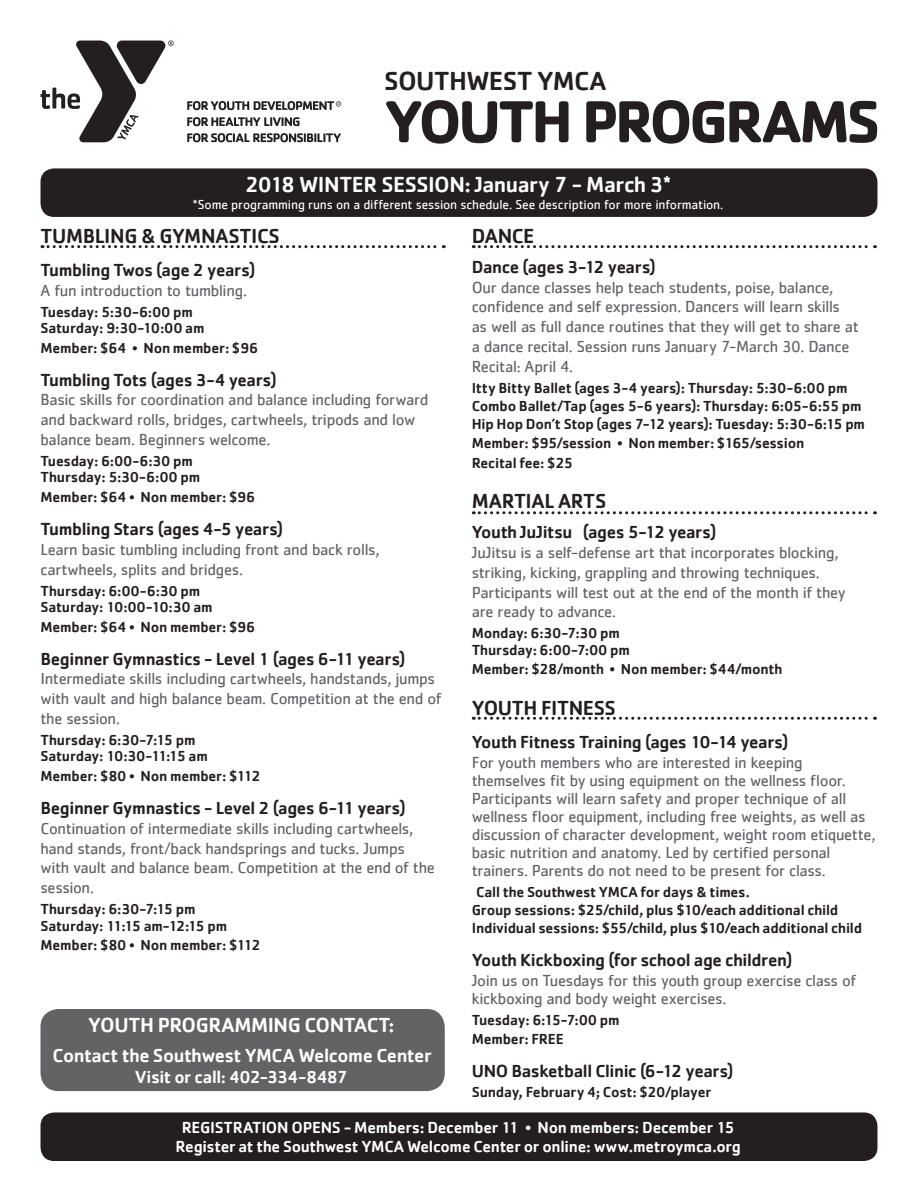
<style>
.page{position:relative;width:918px;height:1188px;background:#fff}
.page>*{position:absolute;margin:0;border:0;box-sizing:border-box;transform-origin:0 0}
.t1{font:700 61.5px "Cachet";letter-spacing:-.055em;color:#231f20}
.t2{font:500 27px "Cachet";letter-spacing:-.025em;color:#231f20}
.t3{font:500 22.5px "Cachet";letter-spacing:-.02em;color:#fff}
.t4{font:500 21px "Cachet";letter-spacing:-.02em;color:#231f20}
.t5{font:500 21px "Cachet";letter-spacing:-.02em;color:#fff}
.t6{font:500 19.5px "Cachet";letter-spacing:-.025em;color:#fff}
.t7{font:500 18px "Cachet";letter-spacing:-.02em;color:#231f20}
.t8{font:500 18px "Cachet";letter-spacing:-.03em;color:#fff}
.t9{font:16.5px/19.8px "Cachet";letter-spacing:-.02em;color:#636366}
.t10{font:500 16.5px/19.8px "Cachet";letter-spacing:-.015em;color:#fff;text-align:center}
.t11{font:500 15px/16.5px "Cachet";letter-spacing:-.015em;color:#231f20}
.t12{font:13.5px "Cachet";letter-spacing:-.01em;color:#fff}
.s1{font-weight:400}
</style>
<div class="page">
<svg style="left:41px;top:40px;width:133px;height:102px"></svg>
<svg style="left:187px;top:117px;width:113px;height:9px"></svg>
<svg style="left:187px;top:133px;width:154px;height:9px"></svg>
<svg style="left:187px;top:101px;width:154px;height:9px"></svg>
<div style="left:40px;top:1112px;width:838px;height:49px;background:#231f20;border-radius:14px"></div>
<div style="left:40px;top:168px;width:838px;height:49px;background:#231f20;border-radius:14px"></div>
<svg style="left:42px;top:245px;width:402px;height:3px"></svg>
<svg style="left:473px;top:245px;width:402px;height:3px"></svg>
<svg style="left:473px;top:511px;width:402px;height:3px"></svg>
<div style="left:40px;top:1009px;width:405px;height:82px;background:#636366;border-radius:18px"></div>
<svg style="left:473px;top:717px;width:402px;height:3px"></svg>
<h2 class="t2" style="left:384px;top:64px;width:224px">SOUTHWEST YMCA</h2>
<h1 class="t1" style="left:384px;top:82px;width:498px">YOUTH PROGRAMS</h1>
<h3 class="t3" style="left:245px;top:171px;width:428px">2018 WINTER SESSION: January 7 - March 3*</h3>
<p class="t12" style="left:193px;top:196px;width:532px">*Some programming runs on a different session schedule. See description for more information.</p>
<p class="t4" style="left:40px;top:223px;width:241px">TUMBLING &amp; GYMNASTICS</p>
<p class="t7" style="left:40px;top:259px;width:216px">Tumbling Twos (age 2 years)</p>
<p class="t9" style="left:40px;top:280px;width:208px">A fun introduction to tumbling.</p>
<p class="t11" style="left:40px;top:303px;width:166px">Tuesday: 5:30-6:00 pm<br>Saturday: 9:30-10:00 am</p>
<p class="t11" style="left:40px;top:339px;width:219px">Member: $64 <span class="s1">•</span> Non member: $96</p>
<p class="t7" style="left:40px;top:368px;width:238px">Tumbling Tots (ages 3-4 years)</p>
<p class="t9" style="left:40px;top:390px;width:389px">Basic skills for coordination and balance including forward and backward rolls, bridges, cartwheels, tripods and low balance beam. Beginners welcome.</p>
<p class="t11" style="left:40px;top:452px;width:161px">Tuesday: 6:00-6:30 pm<br>Thursday: 5:30-6:00 pm</p>
<p class="t11" style="left:40px;top:488px;width:216px">Member: $64 <span class="s1">•</span> Non member: $96</p>
<p class="t7" style="left:40px;top:518px;width:244px">Tumbling Stars (ages 4-5 years)</p>
<p class="t9" style="left:40px;top:539px;width:341px">Learn basic tumbling including front and back rolls, cartwheels, splits and bridges.</p>
<p class="t11" style="left:40px;top:582px;width:174px">Thursday: 6:00-6:30 pm<br>Saturday: 10:00-10:30 am</p>
<p class="t11" style="left:40px;top:618px;width:216px">Member: $64 <span class="s1">•</span> Non member: $96</p>
<p class="t7" style="left:40px;top:647px;width:367px">Beginner Gymnastics - Level 1 (ages 6-11 years)</p>
<p class="t9" style="left:40px;top:669px;width:403px">Intermediate skills including cartwheels, handstands, jumps with vault and high balance beam. Competition at the end of the session.</p>
<p class="t11" style="left:40px;top:731px;width:169px">Thursday: 6:30-7:15 pm<br>Saturday: 10:30-11:15 am</p>
<p class="t11" style="left:40px;top:767px;width:222px">Member: $80 <span class="s1">•</span> Non member: $112</p>
<p class="t7" style="left:40px;top:797px;width:367px">Beginner Gymnastics - Level 2 (ages 6-11 years)</p>
<p class="t9" style="left:40px;top:818px;width:396px">Continuation of intermediate skills including cartwheels, hand stands, front/back handsprings and tucks. Jumps with vault and balance beam. Competition at the end of the session.</p>
<p class="t11" style="left:40px;top:901px;width:188px">Thursday: 6:30-7:15 pm<br>Saturday: 11:15 am-12:15 pm</p>
<p class="t11" style="left:40px;top:937px;width:222px">Member: $80 <span class="s1">•</span> Non member: $112</p>
<p class="t4" style="left:472px;top:223px;width:64px">DANCE</p>
<p class="t7" style="left:472px;top:256px;width:186px">Dance (ages 3-12 years)</p>
<p class="t9" style="left:472px;top:277px;width:389px">Our dance classes help teach students, poise, balance, confidence and self expression. Dancers will learn skills as well as full dance routines that they will get to share at a dance recital. Session runs January 7-March 30. Dance Recital: April 4.</p>
<p class="t11" style="left:472px;top:378px;width:395px;line-height:18px">Itty Bitty Ballet (ages 3-4 years): Thursday: 5:30-6:00 pm<br>Combo Ballet/Tap (ages 5-6 years): Thursday: 6:05-6:55 pm<br>Hip Hop Don’t Stop (ages 7-12 years): Tuesday: 5:30-6:15 pm</p>
<p class="t11" style="left:472px;top:433px;width:334px;line-height:19.5px">Member: $95/session <span class="s1">•</span> Non member: $165/session<br>Recital fee: $25</p>
<p class="t4" style="left:472px;top:488px;width:136px">MARTIAL ARTS</p>
<p class="t7" style="left:472px;top:521px;width:246px">Youth JuJitsu (ages 5-12 years)</p>
<p class="t9" style="left:472px;top:542px;width:375px">JuJitsu is a self-defense art that incorporates blocking, striking, kicking, grappling and throwing techniques.<br>Participants will test out at the end of the month if they are ready to advance.</p>
<p class="t11" style="left:472px;top:625px;width:160px">Monday: 6:30-7:30 pm<br>Thursday: 6:00-7:00 pm</p>
<p class="t11" style="left:472px;top:661px;width:312px">Member: $28/month <span class="s1">•</span> Non member: $44/month</p>
<p class="t4" style="left:472px;top:695px;width:146px">YOUTH FITNESS</p>
<p class="t7" style="left:472px;top:731px;width:318px">Youth Fitness Training (ages 10-14 years)</p>
<p class="t9" style="left:472px;top:753px;width:405px;line-height:18px">For youth members who are interested in keeping themselves fit by using equipment on the wellness floor.<br>Participants will learn safety and proper technique of all wellness floor equipment, including free weights, as well as discussion of character development, weight room etiquette, basic nutrition and anatomy. Led by certified personal trainers. Parents do not need to be present for class.</p>
<p class="t11" style="left:472px;top:882px;width:392px;line-height:18px">Call the Southwest YMCA for days &amp; times.<br>Group sessions: $25/child, plus $10/each additional child<br>Individual sessions: $55/child, plus $10/each additional child</p>
<p class="t7" style="left:472px;top:949px;width:322px">Youth Kickboxing (for school age children)</p>
<p class="t9" style="left:472px;top:971px;width:386px;line-height:18px">Join us on Tuesdays for this youth group exercise class of kickboxing and body weight exercises.</p>
<p class="t11" style="left:472px;top:1009px;width:149px;line-height:19.5px">Tuesday: 6:15-7:00 pm<br>Member: FREE</p>
<p class="t7" style="left:472px;top:1060px;width:263px">UNO Basketball Clinic (6-12 years)</p>
<p class="t11" style="left:472px;top:1083px;width:241px">Sunday, February 4; Cost: $20/player</p>
<p class="t10" style="left:176px;top:1117px;width:567px">REGISTRATION OPENS - Members: December 11 <span class="s1">•</span> Non members: December 15<br>Register at the Southwest YMCA Welcome Center or online: www.metroymca.org</p>
<p class="t5" style="left:88px;top:1012px;width:308px">YOUTH PROGRAMMING CONTACT:</p>
<p class="t6" style="left:53px;top:1043px;width:381px">Contact the Southwest YMCA Welcome Center</p>
<p class="t8" style="left:135px;top:1066px;width:215px">Visit or call: 402-334-8487</p>
</div>
